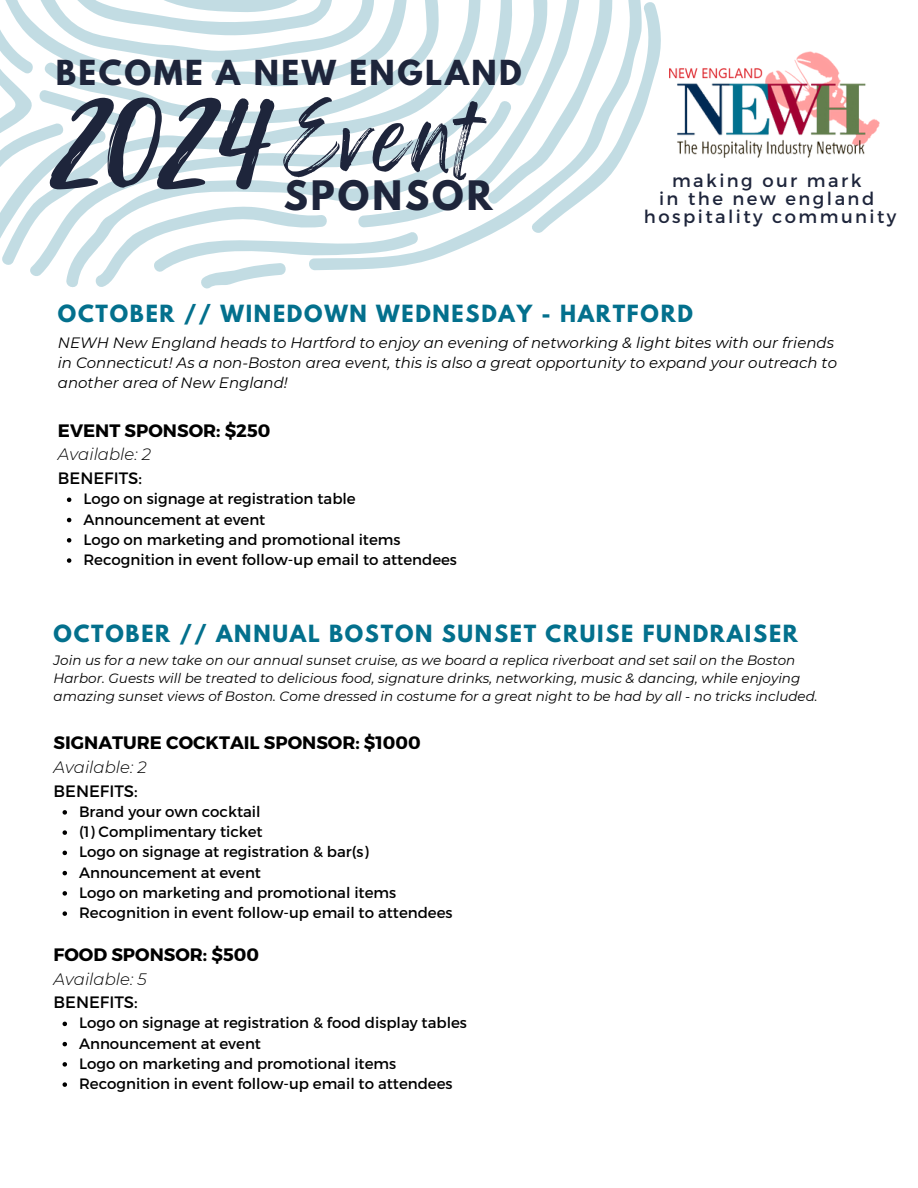
<style>
.page{position:relative;width:918px;height:1188px;background:#fff}
.page>*{position:absolute;margin:0;border:0;box-sizing:border-box;transform-origin:0 0}
.t1{font:140.7px "Playlist Script";color:#1e253b}
.t2{font:76.35px "Feeling Passionate";letter-spacing:.085em;color:#1e253b}
.t3{font:700 36px "League Spartan";letter-spacing:.085em;color:#1e253b}
.t4{font:700 30.6px "League Spartan";letter-spacing:.085em;color:#1e253b}
.t5{font:700 21px "League Spartan";letter-spacing:.085em;color:#03708d}
.t6{font:700 18px "Montserrat";color:#000}
.t7{font:18px/18px "Montserrat";letter-spacing:.135em;color:#1e253b;text-align:center}
.t8{font:italic 300 16.5px/23.7px "Montserrat";color:#000}
.t9{font:15px "Montserrat";color:#000}
.t10{font:italic 15px/20.2px "Montserrat";color:#000}
.t11{font:italic 13.5px/18px "Montserrat";color:#000}
.s1{font-weight:400;font-style:normal}
</style>
<div class="page">
<svg style="left:0;top:0;width:670px;height:289px"></svg>
<img style="left:670px;top:51px;width:209px;height:106px">
<svg style="left:67px;top:498px;width:4px;height:4px"></svg>
<svg style="left:67px;top:518px;width:4px;height:4px"></svg>
<svg style="left:67px;top:538px;width:4px;height:5px"></svg>
<svg style="left:67px;top:558px;width:4px;height:5px"></svg>
<svg style="left:63px;top:810px;width:4px;height:5px"></svg>
<svg style="left:63px;top:830px;width:4px;height:5px"></svg>
<svg style="left:63px;top:851px;width:4px;height:4px"></svg>
<svg style="left:63px;top:871px;width:4px;height:4px"></svg>
<svg style="left:63px;top:891px;width:4px;height:5px"></svg>
<svg style="left:63px;top:911px;width:4px;height:5px"></svg>
<svg style="left:63px;top:1022px;width:4px;height:4px"></svg>
<svg style="left:63px;top:1042px;width:4px;height:4px"></svg>
<svg style="left:63px;top:1062px;width:4px;height:5px"></svg>
<svg style="left:63px;top:1082px;width:4px;height:5px"></svg>
<h5 class="t4" style="left:56px;top:58px;width:468px">BECOME A NEW ENGLAND</h5>
<p class="t1" style="left:54px;top:30px;width:217px">2024</p>
<h2 class="t2" style="left:284px;top:78px;width:194px">Event</h2>
<h2 class="t3" style="left:284px;top:177px;width:210px">SPONSOR</h2>
<h1 class="t7" style="left:659px;top:171px;width:217px">making our mark<br>in the new england</h1>
<h3 class="t7" style="left:644px;top:207px;width:254px">hospitality community</h3>
<h4 class="t5" style="left:58px;top:303px;width:637px">OCTOBER // WINEDOWN WEDNESDAY - HARTFORD</h4>
<p class="t10" style="left:58px;top:332px;width:781px">NEWH New England heads to Hartford to enjoy an evening of networking &amp; light bites with our friends in Connecticut! As a non-Boston area event, this is also a great opportunity to expand your outreach to another area of New England!</p>
<h5 class="t6" style="left:58px;top:419px;width:214px">EVENT SPONSOR: $250</h5>
<h5 class="t8" style="left:58px;top:443px;width:95px">Available: 2<br><span class="s1">BENEFITS:</span></h5>
<p class="t9" style="left:83px;top:489px;width:274px">Logo on signage at registration table</p>
<p class="t9" style="left:83px;top:509px;width:184px">Announcement at event</p>
<p class="t9" style="left:83px;top:530px;width:319px">Logo on marketing and promotional items</p>
<p class="t9" style="left:83px;top:550px;width:375px">Recognition in event follow-up email to attendees</p>
<h4 class="t5" style="left:54px;top:623px;width:746px">OCTOBER // ANNUAL BOSTON SUNSET CRUISE FUNDRAISER</h4>
<p class="t11" style="left:54px;top:651px;width:766px">Join us for a new take on our annual sunset cruise, as we board a replica riverboat and set sail on the Boston<br>Harbor. Guests will be treated to delicious food, signature drinks, networking, music &amp; dancing, while enjoying amazing sunset views of Boston. Come dressed in costume for a great night to be had by all - no tricks included.</p>
<h5 class="t6" style="left:54px;top:731px;width:369px">SIGNATURE COCKTAIL SPONSOR: $1000</h5>
<h5 class="t8" style="left:54px;top:755px;width:95px">Available: 2<br><span class="s1">BENEFITS:</span></h5>
<p class="t9" style="left:79px;top:802px;width:183px">Brand your own cocktail</p>
<p class="t9" style="left:79px;top:822px;width:185px">(1) Complimentary ticket</p>
<p class="t9" style="left:79px;top:842px;width:291px">Logo on signage at registration &amp; bar(s)</p>
<p class="t9" style="left:79px;top:863px;width:184px">Announcement at event</p>
<p class="t9" style="left:79px;top:883px;width:319px">Logo on marketing and promotional items</p>
<p class="t9" style="left:79px;top:903px;width:375px">Recognition in event follow-up email to attendees</p>
<h5 class="t6" style="left:54px;top:943px;width:207px">FOOD SPONSOR: $500</h5>
<h5 class="t8" style="left:54px;top:967px;width:95px">Available: 5<br><span class="s1">BENEFITS:</span></h5>
<p class="t9" style="left:79px;top:1013px;width:390px">Logo on signage at registration &amp; food display tables</p>
<p class="t9" style="left:79px;top:1034px;width:184px">Announcement at event</p>
<p class="t9" style="left:79px;top:1054px;width:319px">Logo on marketing and promotional items</p>
<p class="t9" style="left:79px;top:1074px;width:375px">Recognition in event follow-up email to attendees</p>
</div>
